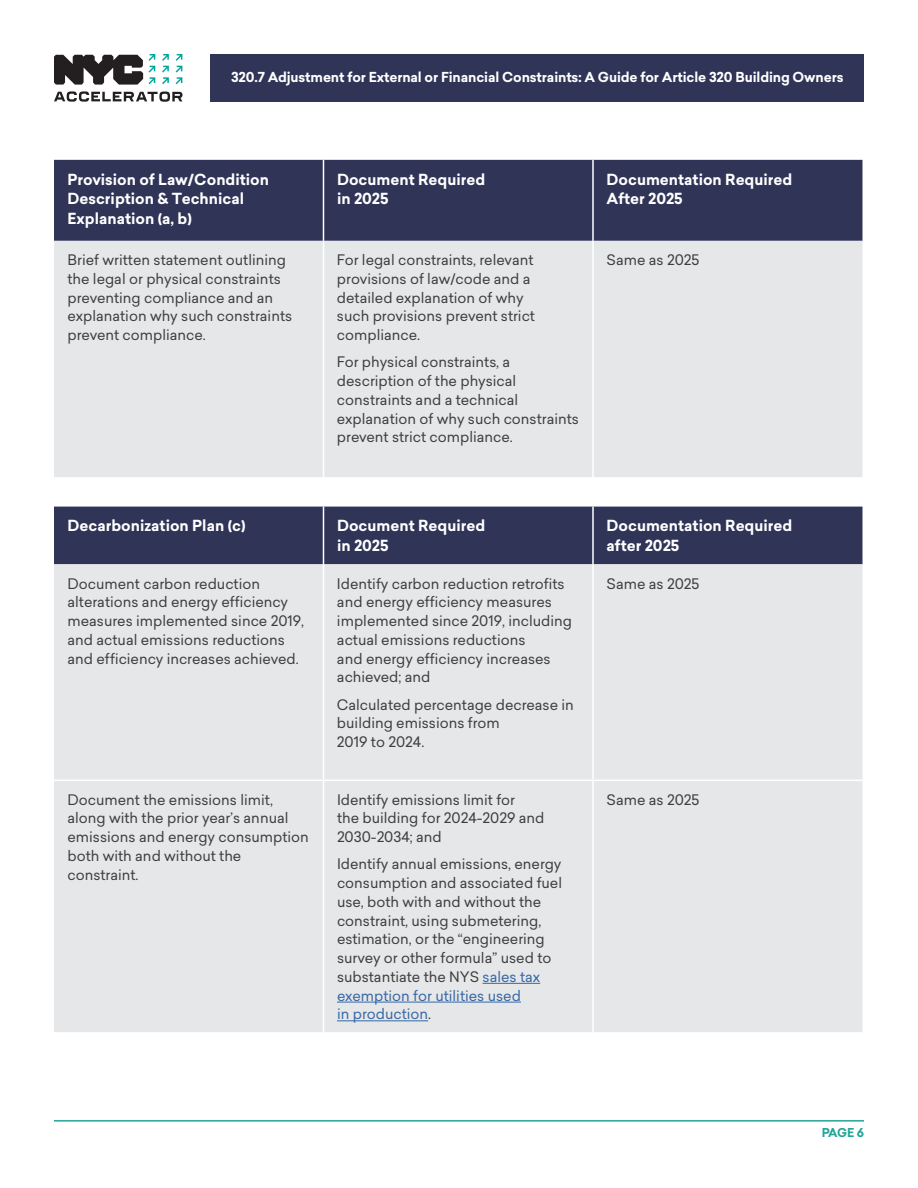
<style>
.page{position:relative;width:918px;height:1188px;background:#fff}
.page>*{position:absolute;margin:0;border:0;box-sizing:border-box;transform-origin:0 0}
.t1{font:700 15px/19.5px "Sailec";color:#fff}
.t2{font:14.25px/18.8px "Sailec";color:#3e3e3f}
.t3{font:700 13.5px "Sailec";letter-spacing:-.01em;color:#fff}
.t4{font:700 12px "Sailec";color:#24a497}
.s1{color:#3667a4}
</style>
<div class="page">
<div style="left:211px;top:54px;width:653px;height:48px;background:#303558"></div>
<svg style="left:54px;top:55px;width:89px;height:30px"></svg>
<svg style="left:54px;top:91px;width:129px;height:11px"></svg>
<svg style="left:149px;top:54px;width:33px;height:30px"></svg>
<hr style="left:54px;top:1120px;width:810px;height:2px;background:#24a497">
<div style="left:54px;top:160px;width:808px;height:81px;background:#303558"></div>
<div style="left:54px;top:241px;width:808px;height:236px;background:#e6e7e9"></div>
<hr style="left:323px;top:160px;width:1px;height:81px;background:#fff">
<hr style="left:323px;top:241px;width:1px;height:236px;background:#fff">
<hr style="left:592px;top:160px;width:2px;height:81px;background:#fff">
<hr style="left:592px;top:241px;width:2px;height:236px;background:#fff">
<div style="left:54px;top:507px;width:808px;height:57px;background:#303558"></div>
<div style="left:54px;top:564px;width:808px;height:468px;background:#e6e7e9"></div>
<hr style="left:323px;top:507px;width:1px;height:57px;background:#fff">
<hr style="left:323px;top:564px;width:1px;height:216px;background:#fff">
<hr style="left:323px;top:781px;width:1px;height:251px;background:#fff">
<hr style="left:592px;top:507px;width:2px;height:57px;background:#fff">
<hr style="left:592px;top:564px;width:2px;height:216px;background:#fff">
<hr style="left:592px;top:781px;width:2px;height:251px;background:#fff">
<hr style="left:54px;top:780px;width:270px;height:1px;background:#fff">
<hr style="left:324px;top:780px;width:269px;height:1px;background:#fff">
<hr style="left:593px;top:780px;width:270px;height:1px;background:#fff">
<hr style="left:483px;top:983px;width:57px;height:1px;background:#3667a4">
<hr style="left:337px;top:1002px;width:184px;height:1px;background:#3667a4">
<hr style="left:337px;top:1020px;width:91px;height:1px;background:#3667a4">
<p class="t3" style="left:231px;top:68px;width:614px">320.7 Adjustment for External or Financial Constraints: A Guide for Article 320 Building Owners</p>
<p class="t1" style="left:68px;top:170px;width:203px">Provision of Law/Condition<br>Description &amp; Technical<br>Explanation (a, b)</p>
<p class="t1" style="left:337px;top:170px;width:150px">Document Required in 2025</p>
<p class="t1" style="left:607px;top:170px;width:187px">Documentation Required<br>After 2025</p>
<p class="t2" style="left:68px;top:250px;width:226px">Brief written statement outlining the legal or physical constraints preventing compliance and an explanation why such constraints prevent compliance.</p>
<p class="t2" style="left:337px;top:250px;width:200px">For legal constraints, relevant provisions of law/code and a detailed explanation of why such provisions prevent strict compliance.</p>
<p class="t2" style="left:337px;top:353px;width:244px">For physical constraints, a description of the physical constraints and a technical explanation of why such constraints prevent strict compliance.</p>
<p class="t2" style="left:606px;top:250px;width:95px">Same as 2025</p>
<p class="t1" style="left:68px;top:516px;width:180px">Decarbonization Plan (c)</p>
<p class="t1" style="left:337px;top:516px;width:150px">Document Required in 2025</p>
<p class="t1" style="left:607px;top:516px;width:187px">Documentation Required after 2025</p>
<p class="t2" style="left:68px;top:574px;width:238px">Document carbon reduction alterations and energy efficiency measures implemented since 2019, and actual emissions reductions and efficiency increases achieved.</p>
<p class="t2" style="left:337px;top:574px;width:236px">Identify carbon reduction retrofits and energy efficiency measures implemented since 2019, including actual emissions reductions<br>and energy efficiency increases achieved; and</p>
<p class="t2" style="left:337px;top:695px;width:238px">Calculated percentage decrease in building emissions from<br>2019 to 2024.</p>
<p class="t2" style="left:606px;top:574px;width:95px">Same as 2025</p>
<p class="t2" style="left:67px;top:790px;width:243px">Document the emissions limit, along with the prior year’s annual emissions and energy consumption both with and without the constraint.</p>
<p class="t2" style="left:337px;top:790px;width:209px">Identify emissions limit for<br>the building for 2024-2029 and<br>2030-2034; and</p>
<p class="t2" style="left:337px;top:855px;width:227px">Identify annual emissions, energy consumption and associated fuel use, both with and without the constraint, using submetering, estimation, or the “engineering survey or other formula” used to substantiate the NYS <span class="s1">sales tax exemption for utilities used<br>in production</span>.</p>
<p class="t2" style="left:606px;top:790px;width:95px">Same as 2025</p>
<p class="t4" style="left:822px;top:1124px;width:44px">PAGE 6</p>
</div>
